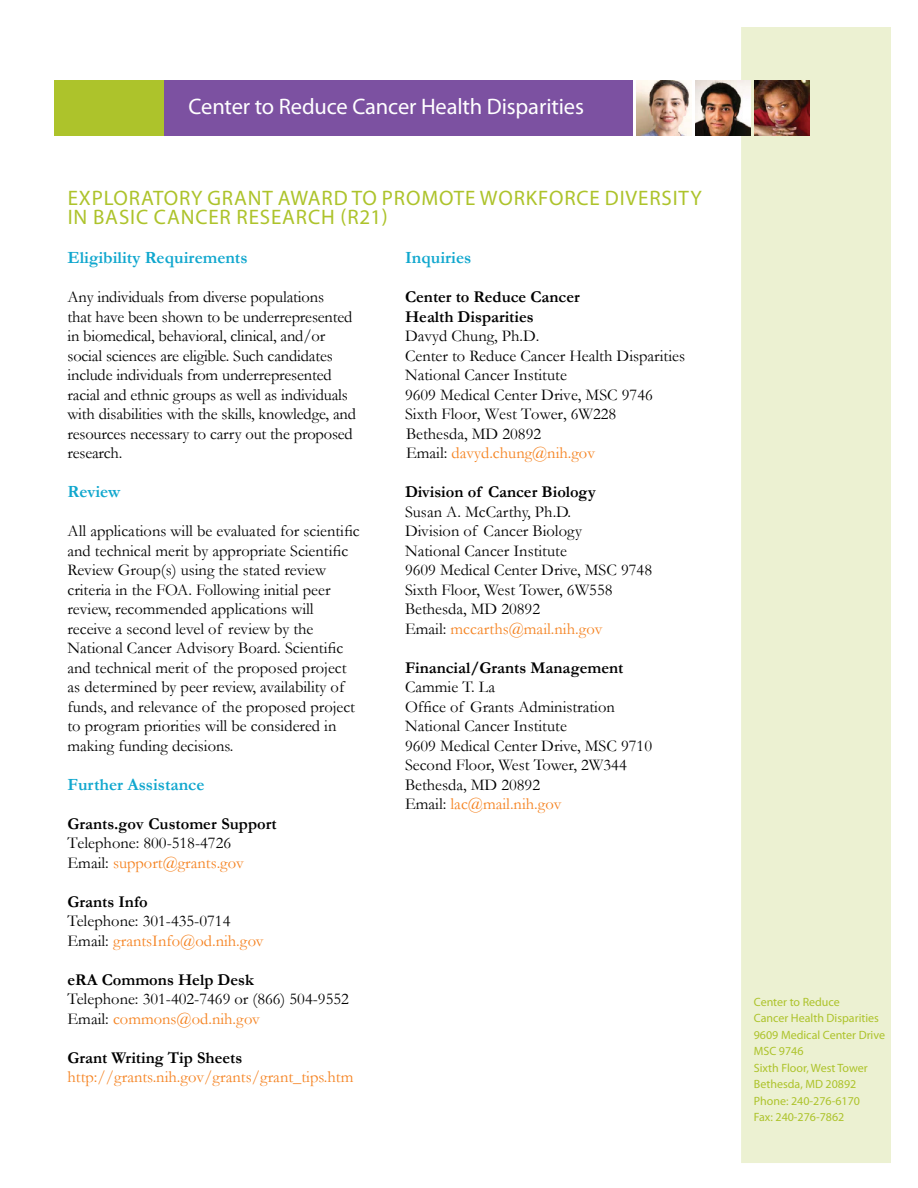
<style>
.page{position:relative;width:918px;height:1188px;background:#fff}
.page>*{position:absolute;margin:0;border:0;box-sizing:border-box;transform-origin:0 0}
.t1{font:22.5px "Myriad Pro";letter-spacing:-.005em;color:#fff}
.t2{font:21px/19.5px "Myriad Pro";letter-spacing:.04em;color:#adc32b}
.t3{font:700 17.25px "Garamond";color:#10a7ce}
.t4{font:16.5px/19.5px "Garamond";color:#000}
.t5{font:700 16.5px/19.5px "Garamond";color:#000}
.t6{font:16.5px "Garamond";color:#f58220}
.t7{font:12px/16.5px "Myriad Pro";color:#adc32b}
.s1{color:#f58220}
.s2{color:#f5821f}
</style>
<div class="page">
<div style="left:155px;top:81px;width:478px;height:55px;background:#7c51a1"></div>
<div style="left:741px;top:27px;width:150px;height:1136px;background:#ecf1d2"></div>
<div style="left:54px;top:81px;width:109px;height:55px;background:#adc32b"></div>
<img style="left:755px;top:81px;width:55px;height:55px">
<img style="left:696px;top:81px;width:55px;height:55px">
<img style="left:637px;top:81px;width:55px;height:55px">
<h1 class="t1" style="left:189px;top:92px;width:397px">Center to Reduce Cancer Health Disparities</h1>
<p class="t2" style="left:68px;top:188px;width:636px">EXPLORATORY GRANT AWARD TO PROMOTE WORKFORCE DIVERSITY<br>IN BASIC CANCER RESEARCH (R21)</p>
<p class="t3" style="left:68px;top:246px;width:182px">Eligibility Requirements</p>
<p class="t4" style="left:68px;top:287px;width:290px">Any individuals from diverse populations<br>that have been shown to be underrepresented in biomedical, behavioral, clinical, and/or social sciences are eligible. Such candidates include individuals from underrepresented racial and ethnic groups as well as individuals with disabilities with the skills, knowledge, and resources necessary to carry out the proposed research.</p>
<p class="t3" style="left:68px;top:480px;width:55px">Review</p>
<p class="t4" style="left:68px;top:521px;width:294px">All applications will be evaluated for scientific and technical merit by appropriate Scientific Review Group(s) using the stated review criteria in the FOA. Following initial peer review, recommended applications will receive a second level of review by the National Cancer Advisory Board. Scientific and technical merit of the proposed project as determined by peer review, availability of funds, and relevance of the proposed project to program priorities will be considered in making funding decisions.</p>
<p class="t3" style="left:68px;top:773px;width:138px">Further Assistance</p>
<p class="t5" style="left:68px;top:814px;width:211px">Grants.gov Customer Support</p>
<p class="t4" style="left:68px;top:833px;width:178px">Telephone: 800-518-4726<br>Email: <span class="s1">sup</span><span class="s2">por</span><span class="s1">t@grants.gov</span></p>
<p class="t5" style="left:68px;top:892px;width:82px">Grants Info</p>
<p class="t4" style="left:68px;top:911px;width:198px">Telephone: 301-435-0714<br>Email: <span class="s1">grantsInfo@od.nih.gov</span></p>
<p class="t5" style="left:68px;top:970px;width:188px">eRA Commons Help Desk</p>
<p class="t4" style="left:68px;top:989px;width:283px">Telephone: 301-402-7469 or (866) 504-9552<br>Email: <span class="s1">commons@od.nih.gov</span></p>
<p class="t5" style="left:68px;top:1048px;width:176px">Grant Writing Tip Sheets</p>
<p class="t6" style="left:68px;top:1066px;width:287px">http://grants.nih.gov/grants/grant_tips.htm</p>
<p class="t3" style="left:405px;top:246px;width:68px">Inquiries</p>
<p class="t5" style="left:405px;top:287px;width:176px">Center to Reduce Cancer<br>Health Disparities</p>
<p class="t4" style="left:405px;top:326px;width:282px">Davyd Chung, Ph.D.<br>Center to Reduce Cancer Health Disparities<br>National Cancer Institute<br>9609 Medical Center Drive, MSC 9746<br>Sixth Floor, West Tower, 6W228<br>Bethesda, MD 20892<br>Email: <span class="s2">davyd.chung@nih.gov</span></p>
<p class="t5" style="left:405px;top:482px;width:192px">Division of Cancer Biology</p>
<p class="t4" style="left:405px;top:501px;width:249px">Susan A. McCarthy, Ph.D.<br>Division of Cancer Biology<br>National Cancer Institute<br>9609 Medical Center Drive, MSC 9748<br>Sixth Floor, West Tower, 6W558<br>Bethesda, MD 20892<br>Email: <span class="s1">mccarths@mail.nih.gov</span></p>
<p class="t5" style="left:405px;top:658px;width:220px">Financial/Grants Management</p>
<p class="t4" style="left:405px;top:677px;width:249px">Cammie T. La<br>Office of Grants Administration<br>National Cancer Institute<br>9609 Medical Center Drive, MSC 9710<br>Second Floor, West Tower, 2W344<br>Bethesda, MD 20892<br>Email: <span class="s1">lac@mail.nih.gov</span></p>
<p class="t7" style="left:754px;top:993px;width:133px">Center to Reduce<br>Cancer Health Disparities<br>9609 Medical Center Drive<br>MSC 9746<br>Sixth Floor, West Tower<br>Bethesda, MD 20892<br>Phone: 240-276-6170<br>Fax: 240-276-7862</p>
</div>
